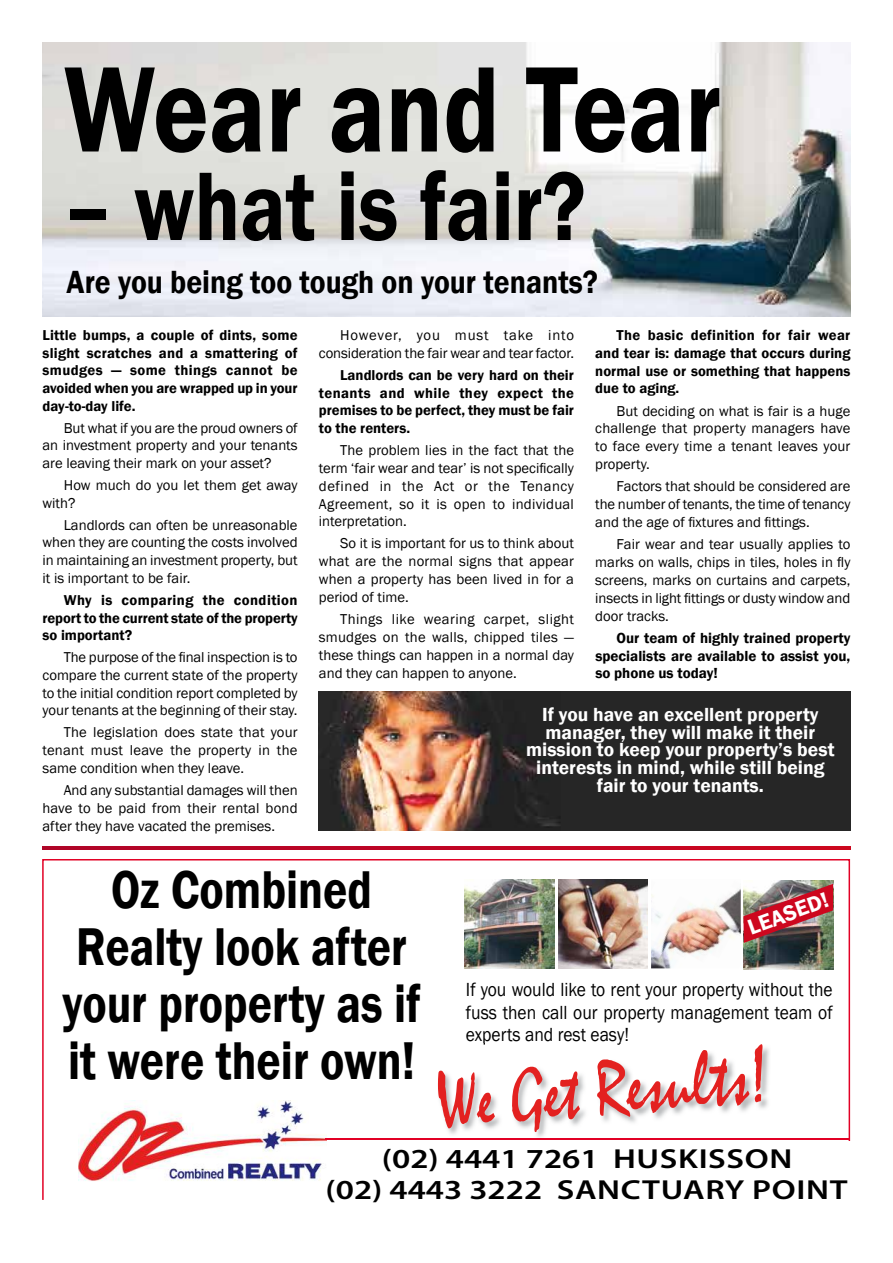
<style>
.page{position:relative;width:893px;height:1263px;background:#fff}
.page>*{position:absolute;margin:0;border:0;box-sizing:border-box;transform-origin:0 0}
.t1{font:600 126px "Franklin Gothic";color:#000;scale:.83 1}
.t2{font:600 100.8px "Franklin Gothic";color:#000;scale:.83 1}
.t3{font:81px "Mistral";color:#e32120;scale:.83 1}
.t4{font:600 54.6px/57px "Franklin Gothic";color:#000;text-align:center;scale:.83 1}
.t5{font:600 33px "Franklin Gothic";color:#000;scale:.9 1}
.t6{font:600 27.6px/30.3px "Myriad Pro";letter-spacing:.02em;color:#000;text-align:center;scale:1.23 1}
.t7{font:600 22.2px "Franklin Gothic";color:#fff}
.t8{font:600 19.5px/17.7px "Franklin Gothic";color:#fff;text-align:center}
.t9{font:19.5px/22.5px "Franklin Gothic";color:#000;text-align:justify;scale:.9 1}
.t10{font:600 15px/17.7px "Franklin Gothic";color:#000;text-align:justify}
.t11{font:14.7px/17.9px "Franklin Gothic";color:#000;text-align:justify}
.t12{font:600 14.7px/17.7px "Franklin Gothic";color:#000;text-align:justify}
</style>
<div class="page">
<svg style="left:42px;top:859px;width:809px;height:341px"></svg>
<img style="left:558px;top:879px;width:90px;height:89px">
<img style="left:651px;top:879px;width:90px;height:89px">
<img style="left:743px;top:880px;width:90px;height:89px">
<img style="left:743px;top:884px;width:90px;height:59px">
<img style="left:465px;top:879px;width:89px;height:89px">
<img style="left:78px;top:1100px;width:249px;height:82px">
<hr style="left:325px;top:1138px;width:524px;height:2px;background:#e20025">
<img style="left:437px;top:1043px;width:334px;height:95px">
<img style="left:467px;top:1043px;width:162px;height:2px">
<svg style="left:43px;top:846px;width:807px;height:3px"></svg>
<img style="left:43px;top:43px;width:807px;height:274px">
<img style="left:319px;top:692px;width:531px;height:139px">
<h1 class="t1" style="left:64px;top:32px;width:794px">Wear and Tear</h1>
<h2 class="t2" style="left:64px;top:144px;width:630px">– what is fair?</h2>
<h3 class="t5" style="left:67px;top:262px;width:592px">Are you being too tough on your tenants?</h3>
<p class="t12" style="left:43px;top:326px;width:257px">Little bumps, a couple of dints, some slight scratches and a smattering of smudges — some things cannot be avoided when you are wrapped up in your day-to-day life.</p>
<p class="t11" style="left:43px;top:419px;width:257px;text-indent:21px">But what if you are the proud owners of an investment property and your tenants are leaving their mark on your asset?</p>
<p class="t11" style="left:43px;top:477px;width:257px;text-indent:21px">How much do you let them get away with?</p>
<p class="t11" style="left:43px;top:516px;width:257px;text-indent:21px">Landlords can often be unreasonable when they are counting the costs involved in maintaining an investment property, but it is important to be fair.</p>
<p class="t12" style="left:43px;top:591px;width:257px;text-indent:21px">Why is comparing the condition report to the current state of the property so important?</p>
<p class="t11" style="left:43px;top:649px;width:257px;text-indent:21px">The purpose of the final inspection is to compare the current state of the property to the initial condition report completed by your tenants at the beginning of their stay.</p>
<p class="t11" style="left:43px;top:724px;width:257px;text-indent:21px">The legislation does state that your tenant must leave the property in the same condition when they leave.</p>
<p class="t11" style="left:43px;top:781px;width:257px;text-indent:21px">And any substantial damages will then have to be paid from their rental bond after they have vacated the premises.</p>
<p class="t12" style="left:595px;top:326px;width:257px;text-indent:21px">The basic definition for fair wear and tear is: damage that occurs during normal use or something that happens due to aging.</p>
<p class="t11" style="left:595px;top:402px;width:257px;text-indent:21px">But deciding on what is fair is a huge challenge that property managers have to face every time a tenant leaves your property.</p>
<p class="t11" style="left:595px;top:478px;width:257px;text-indent:21px">Factors that should be considered are the number of tenants, the time of tenancy and the age of fixtures and fittings.</p>
<p class="t11" style="left:595px;top:536px;width:257px;text-indent:21px">Fair wear and tear usually applies to marks on walls, chips in tiles, holes in fly screens, marks on curtains and carpets, insects in light fittings or dusty window and door tracks.</p>
<p class="t10" style="left:595px;top:629px;width:257px;text-indent:21px">Our team of highly trained property specialists are available to assist you, so phone us today!</p>
<h3 class="t8" style="left:526px;top:706px;width:310px">If you have an excellent property manager, they will make it their mission to keep your property’s best interests in mind, while still being fair to your tenants.</h3>
<p class="t11" style="left:319px;top:326px;width:257px;text-align:right">However, you must take into consideration the fair wear and tear factor.</p>
<p class="t12" style="left:319px;top:366px;width:257px;text-indent:21px">Landlords can be very hard on their tenants and while they expect the premises to be perfect, they must be fair to the renters.</p>
<p class="t11" style="left:319px;top:442px;width:257px;text-indent:21px">The problem lies in the fact that the term ‘fair wear and tear’ is not specifically defined in the Act or the Tenancy Agreement, so it is open to individual interpretation.</p>
<p class="t11" style="left:319px;top:535px;width:257px;text-indent:21px">So it is important for us to think about what are the normal signs that appear when a property has been lived in for a period of time.</p>
<p class="t11" style="left:319px;top:610px;width:257px;text-indent:21px">Things like wearing carpet, slight smudges on the walls, chipped tiles — these things can happen in a normal day and they can happen to anyone.</p>
<h3 class="t4" style="left:63px;top:862px;width:433px">Oz Combined<br>Realty look after your property as if it were their own!</h3>
<h3 class="t7" style="left:744px;top:915px;width:86px;rotate:-20deg">LEASED!</h3>
<h3 class="t9" style="left:466px;top:979px;width:409px">If you would like to rent your property without the fuss then call our property management team of experts and rest easy!</h3>
<h3 class="t3" style="left:432px;top:1055px;width:403px;rotate:-5deg">We Get Results!</h3>
<h3 class="t6" style="left:326px;top:1143px;width:426px">(02) 4441 7261 HUSKISSON<br>(02) 4443 3222 SANCTUARY POINT</h3>
</div>
